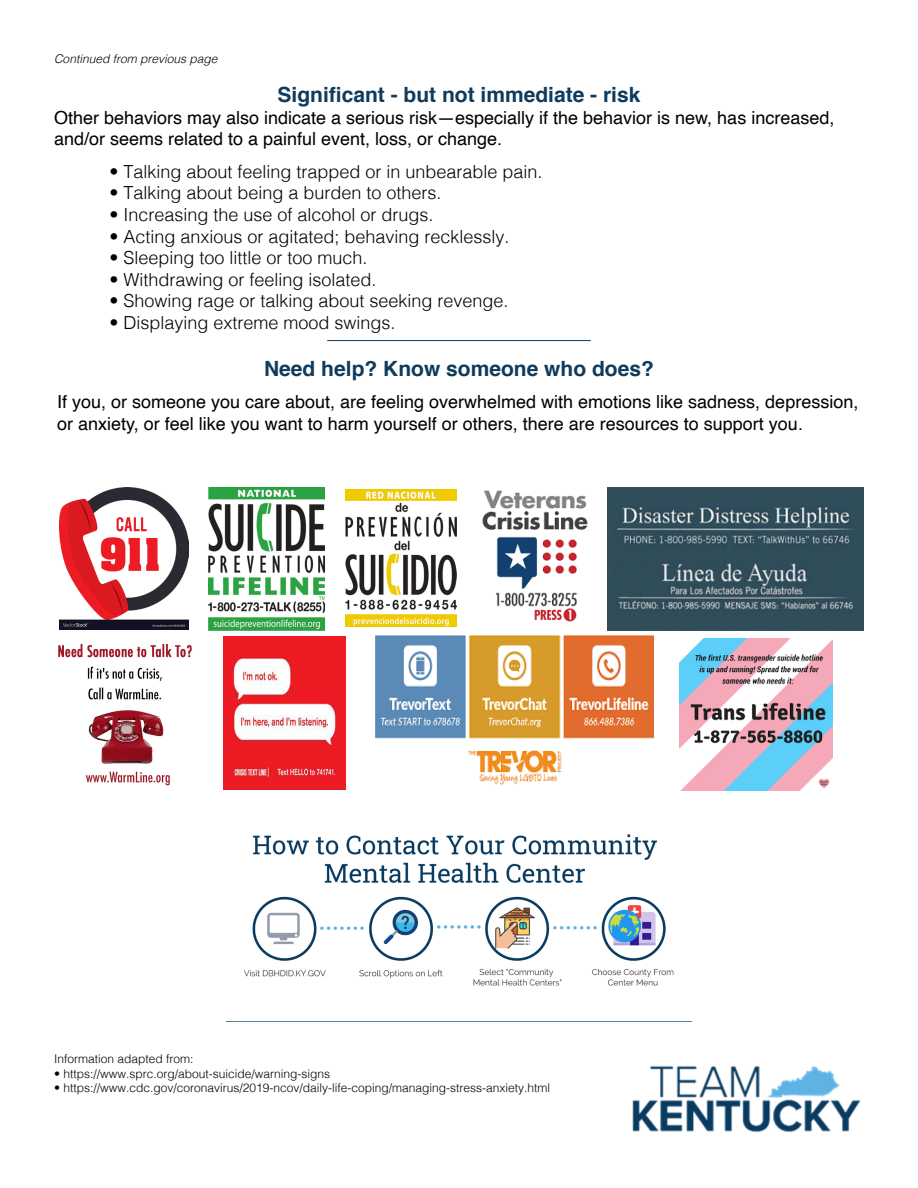
<style>
.page{position:relative;width:918px;height:1188px;background:#fff}
.page>*{position:absolute;margin:0;border:0;box-sizing:border-box;transform-origin:0 0}
.t1{font:700 21px "Helvetica";color:#0f3b5d}
.t2{font:18px/21.6px "Helvetica";color:#000}
.t3{font:300 18px "Helvetica";color:#000}
.t4{font:300 12px "Helvetica";color:#000}
.t5{font:italic 300 12px "Helvetica";color:#000}
</style>
<div class="page">
<img style="left:244px;top:834px;width:430px;height:152px">
<hr style="left:327px;top:340px;width:264px;height:1px;background:#0f3b5d">
<img style="left:60px;top:487px;width:129px;height:142px">
<img style="left:209px;top:487px;width:115px;height:143px">
<img style="left:346px;top:490px;width:110px;height:137px">
<img style="left:482px;top:490px;width:106px;height:132px">
<img style="left:608px;top:487px;width:256px;height:143px">
<img style="left:58px;top:644px;width:134px;height:142px">
<img style="left:375px;top:635px;width:279px;height:150px">
<img style="left:680px;top:638px;width:153px;height:153px">
<img style="left:224px;top:636px;width:122px;height:153px">
<img style="left:632px;top:1066px;width:229px;height:66px">
<p class="t5" style="left:54px;top:48px;width:165px">Continued from previous page</p>
<p class="t1" style="left:278px;top:78px;width:364px">Significant - but not immediate - risk</p>
<p class="t2" style="left:54px;top:107px;width:782px">Other behaviors may also indicate a serious risk—especially if the behavior is new, has increased, and/or seems related to a painful event, loss, or change.</p>
<p class="t3" style="left:110px;top:156px;width:435px">• Talking about feeling trapped or in unbearable pain.</p>
<p class="t3" style="left:110px;top:178px;width:334px">• Talking about being a burden to others.</p>
<p class="t3" style="left:110px;top:199px;width:326px">• Increasing the use of alcohol or drugs.</p>
<p class="t3" style="left:110px;top:221px;width:402px">• Acting anxious or agitated; behaving recklessly.</p>
<p class="t3" style="left:110px;top:243px;width:260px">• Sleeping too little or too much.</p>
<p class="t3" style="left:110px;top:264px;width:269px">• Withdrawing or feeling isolated.</p>
<p class="t3" style="left:110px;top:286px;width:401px">• Showing rage or talking about seeking revenge.</p>
<p class="t3" style="left:110px;top:307px;width:288px">• Displaying extreme mood swings.</p>
<p class="t1" style="left:264px;top:351px;width:391px">Need help? Know someone who does?</p>
<p class="t2" style="left:57px;top:392px;width:803px">If you, or someone you care about, are feeling overwhelmed with emotions like sadness, depression, or anxiety, or feel like you want to harm yourself or others, there are resources to support you.</p>
<p class="t4" style="left:54px;top:1049px;width:141px">Information adapted from:</p>
<p class="t4" style="left:54px;top:1063px;width:278px">• https://www.sprc.org/about-suicide/warning-signs</p>
<p class="t4" style="left:54px;top:1078px;width:498px">• https://www.cdc.gov/coronavirus/2019-ncov/daily-life-coping/managing-stress-anxiety.html</p>
</div>
